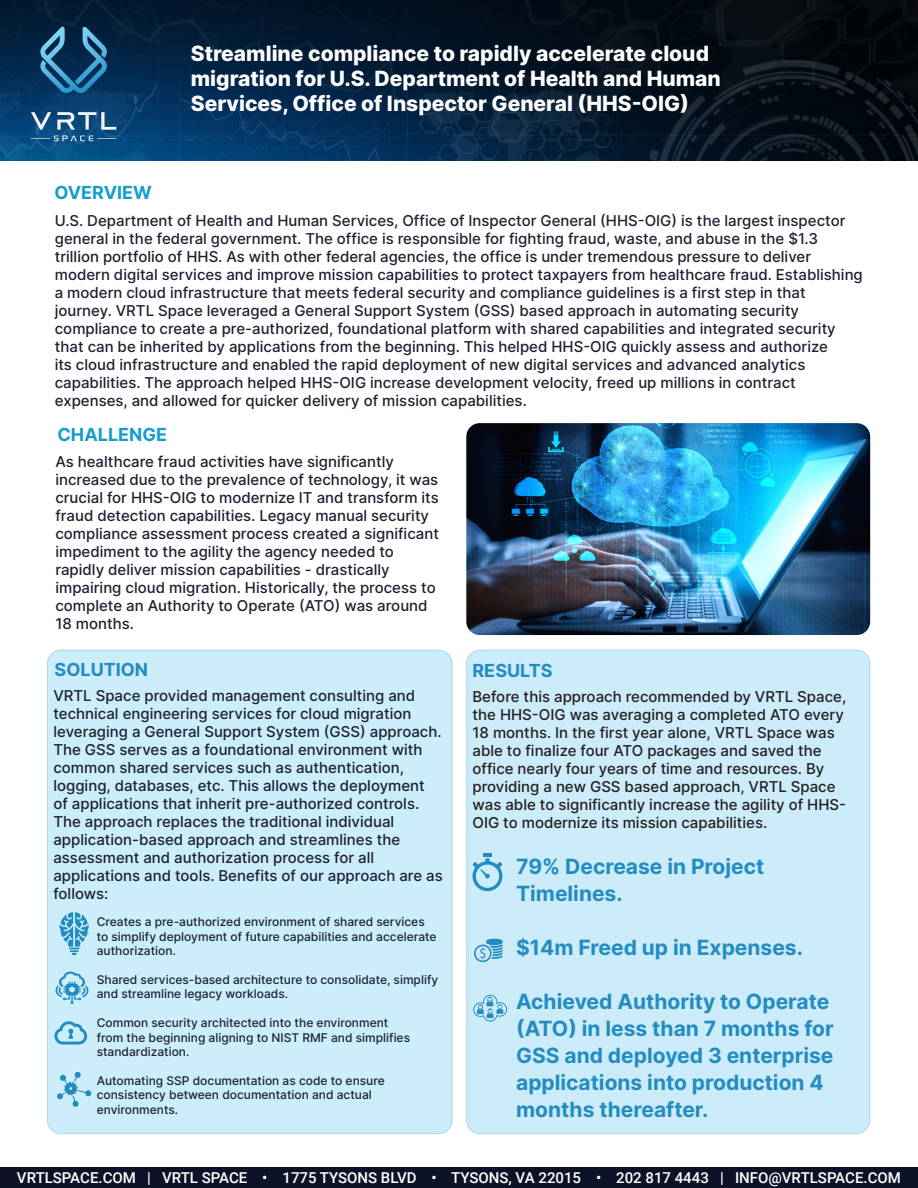
<style>
.page{position:relative;width:918px;height:1188px;background:#fff}
.page>*{position:absolute;margin:0;border:0;box-sizing:border-box;transform-origin:0 0}
.t1{font:700 21px/27px "Inter";color:#238cc1}
.t2{font:800 21px/25.2px "Inter";color:#fff}
.t3{font:700 18px "Inter";color:#169dcc}
.t4{font:700 18px "Inter";color:#238cc1}
.t5{font:500 15px/18px "Inter";color:#1d2130}
.t6{font:500 15px/18px "Inter";color:#231f20}
.t7{font:500 15px "Roboto";color:#fff}
.t8{font:500 12px/14.4px "Inter";color:#1d2130}
</style>
<div class="page">
<div style="left:0;top:1167px;width:918px;height:21px;background:#0e1226"></div>
<img style="left:0;top:0;width:918px;height:161px">
<div style="left:47px;top:650px;width:405px;height:484px;background:#cceefb;border-radius:14px"></div>
<svg style="left:57px;top:1072px;width:34px;height:35px"></svg>
<div style="left:467px;top:650px;width:403px;height:484px;background:#ccecf9;border-radius:14px"></div>
<svg style="left:472px;top:853px;width:30px;height:38px"></svg>
<img style="left:466px;top:423px;width:404px;height:212px">
<svg style="left:474px;top:939px;width:29px;height:23px"></svg>
<svg style="left:473px;top:995px;width:34px;height:27px"></svg>
<svg style="left:60px;top:912px;width:29px;height:43px"></svg>
<svg style="left:54px;top:1021px;width:33px;height:24px"></svg>
<svg style="left:56px;top:972px;width:32px;height:32px"></svg>
<svg style="left:40px;top:27px;width:67px;height:66px;background:#1e567d"></svg>
<svg style="left:31px;top:112px;width:85px;height:29px;background:#3c7098"></svg>
<p class="t3" style="left:54px;top:179px;width:99px">OVERVIEW</p>
<p class="t2" style="left:191px;top:40px;width:531px">Streamline compliance to rapidly accelerate cloud migration for U.S. Department of Health and Human<br>Services, Office of Inspector General (HHS-OIG)</p>
<p class="t5" style="left:55px;top:211px;width:810px">U.S. Department of Health and Human Services, Office of Inspector General (HHS-OIG) is the largest inspector general in the federal government. The office is responsible for fighting fraud, waste, and abuse in the $1.3 trillion portfolio of HHS. As with other federal agencies, the office is under tremendous pressure to deliver modern digital services and improve mission capabilities to protect taxpayers from healthcare fraud. Establishing a modern cloud infrastructure that meets federal security and compliance guidelines is a first step in that journey. VRTL Space leveraged a General Support System (GSS) based approach in automating security compliance to create a pre-authorized, foundational platform with shared capabilities and integrated security that can be inherited by applications from the beginning. This helped HHS-OIG quickly assess and authorize<br>its cloud infrastructure and enabled the rapid deployment of new digital services and advanced analytics capabilities. The approach helped HHS-OIG increase development velocity, freed up millions in contract expenses, and allowed for quicker delivery of mission capabilities.</p>
<p class="t3" style="left:57px;top:421px;width:111px">CHALLENGE</p>
<p class="t5" style="left:55px;top:453px;width:385px">As healthcare fraud activities have significantly increased due to the prevalence of technology, it was crucial for HHS-OIG to modernize IT and transform its fraud detection capabilities. Legacy manual security compliance assessment process created a significant impediment to the agility the agency needed to rapidly deliver mission capabilities - drastically impairing cloud migration. Historically, the process to complete an Authority to Operate (ATO) was around 18 months.</p>
<p class="t4" style="left:55px;top:656px;width:95px">SOLUTION</p>
<p class="t4" style="left:472px;top:657px;width:82px">RESULTS</p>
<p class="t5" style="left:53px;top:686px;width:391px">VRTL Space provided management consulting and technical engineering services for cloud migration leveraging a General Support System (GSS) approach.<br>The GSS serves as a foundational environment with common shared services such as authentication, logging, databases, etc. This allows the deployment of applications that inherit pre-authorized controls.<br>The approach replaces the traditional individual application-based approach and streamlines the assessment and authorization process for all applications and tools. Benefits of our approach are as follows:</p>
<p class="t8" style="left:97px;top:915px;width:341px">Creates a pre-authorized environment of shared services to simplify deployment of future capabilities and accelerate authorization.</p>
<p class="t8" style="left:97px;top:972px;width:343px">Shared services-based architecture to consolidate, simplify and streamline legacy workloads.</p>
<p class="t8" style="left:97px;top:1015px;width:315px">Common security architected into the environment from the beginning aligning to NIST RMF and simplifies standardization.</p>
<p class="t8" style="left:97px;top:1073px;width:290px">Automating SSP documentation as code to ensure consistency between documentation and actual environments.</p>
<p class="t6" style="left:472px;top:687px;width:375px">Before this approach recommended by VRTL Space, the HHS-OIG was averaging a completed ATO every 18 months. In the first year alone, VRTL Space was able to finalize four ATO packages and saved the office nearly four years of time and resources. By providing a new GSS based approach, VRTL Space was able to significantly increase the agility of HHS-OIG to modernize its mission capabilities.</p>
<p class="t1" style="left:516px;top:852px;width:250px">79% Decrease in Project<br>Timelines.</p>
<p class="t1" style="left:516px;top:933px;width:288px">$14m Freed up in Expenses.</p>
<p class="t1" style="left:516px;top:987px;width:319px">Achieved Authority to Operate (ATO) in less than 7 months for<br>GSS and deployed 3 enterprise applications into production 4 months thereafter.</p>
<p class="t7" style="left:17px;top:1167px;width:886px">VRTLSPACE.COM | VRTL SPACE • 1775 TYSONS BLVD • TYSONS, VA 22015 • 202 817 4443 | INFO@VRTLSPACE.COM</p>
</div>
